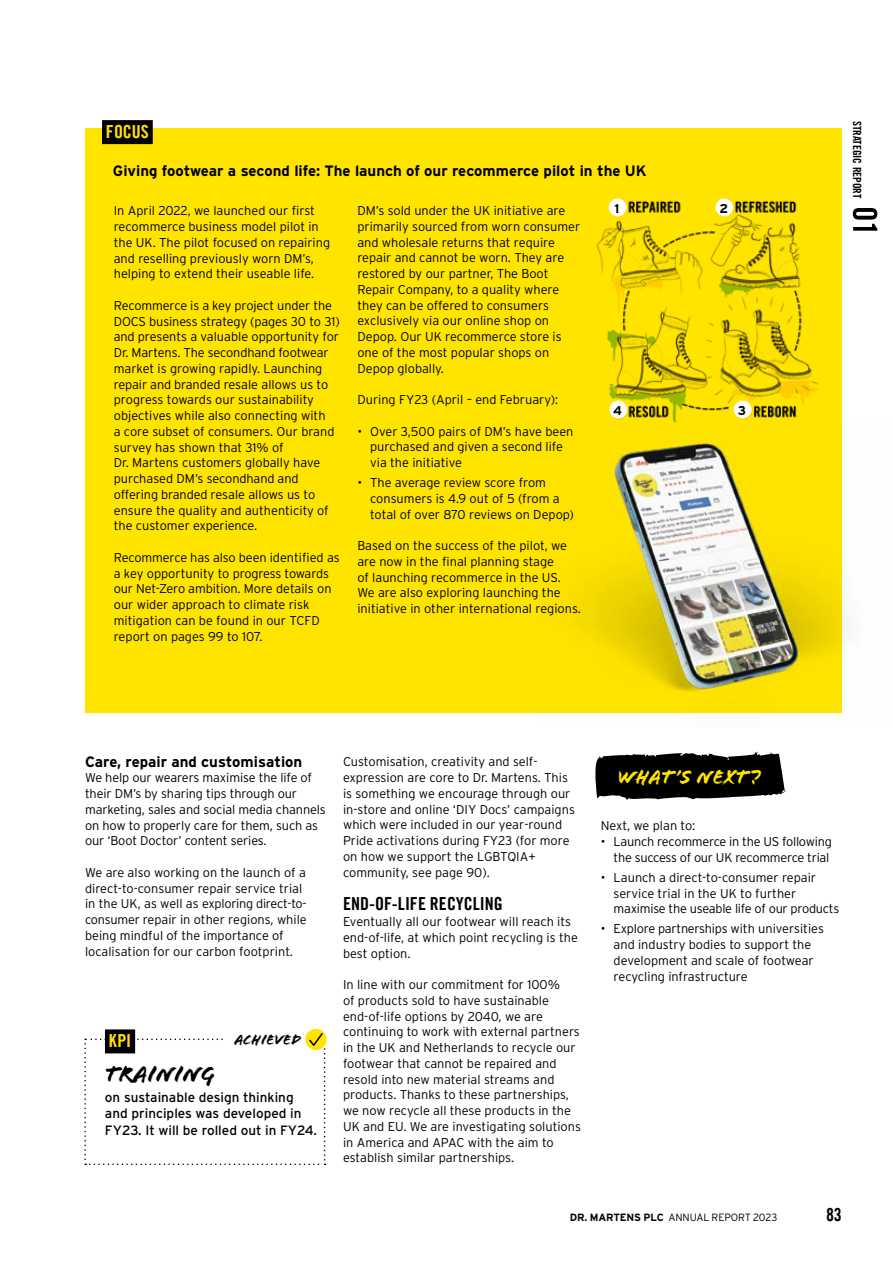
<style>
.page{position:relative;width:893px;height:1263px;background:#fff}
.page>*{position:absolute;margin:0;border:0;box-sizing:border-box;transform-origin:0 0}
.t1{font:24px "Flood Std";color:#000}
.t2{font:21px "Flood Std";color:#ffe400}
.t3{font:18px "Trade Gothic LT Com Bd Cn 20";color:#000}
.t4{font:18px "Trade Gothic LT Com Bd Cn 20";color:#ffe400}
.t5{font:700 15px "Interstate";color:#000}
.t6{font:15px "Flood Std";color:#000}
.t7{font:13.5px/16.5px "Interstate";color:#000}
.t8{font:300 12.75px/15.8px "Interstate";color:#000}
.t9{font:300 12.75px/15.8px "Interstate";letter-spacing:-.02em;color:#000;text-align:right}
.t10{font:700 12.75px "Interstate";color:#000}
.t11{font:11.25px "Trade Gothic LT Com Bd Cn 20";color:#000}
.t12{font:300 10.5px "Interstate";letter-spacing:-.015em;color:#000}
.s1{font-weight:700}
</style>
<div class="page">
<div style="left:85px;top:128px;width:757px;height:585px;background:#ffe400"></div>
<svg style="left:595px;top:751px;width:191px;height:49px;background:#292929"></svg>
<img style="left:584px;top:442px;width:257px;height:250px">
<img style="left:596px;top:199px;width:223px;height:224px">
<div style="left:609px;top:198px;width:18px;height:18px;background:#fff;border-radius:50%"></div>
<div style="left:715px;top:198px;width:18px;height:18px;background:#fff;border-radius:50%"></div>
<div style="left:734px;top:401px;width:18px;height:17px;background:#fff;border-radius:50%"></div>
<div style="left:609px;top:401px;width:18px;height:17px;background:#fff;border-radius:50%"></div>
<div style="left:102px;top:120px;width:51px;height:24px;background:#000"></div>
<div style="left:105px;top:1029px;width:30px;height:24px;background:#000"></div>
<svg style="left:305px;top:1029px;width:22px;height:21px"></svg>
<svg style="left:84px;top:1031px;width:242px;height:134px"></svg>
<svg style="left:853px;top:208px;width:24px;height:23px"></svg>
<h3 class="t4" style="left:106px;top:121px;width:44px">FOCUS</h3>
<p class="t5" style="left:113px;top:162px;width:535px">Giving footwear a second life: The launch of our recommerce pilot in the UK</p>
<p class="t8" style="left:114px;top:203px;width:218px">In April 2022, we launched our first recommerce business model pilot in the UK. The pilot focused on repairing and reselling previously worn DM’s, helping to extend their useable life.</p>
<p class="t8" style="left:114px;top:297px;width:228px">Recommerce is a key project under the DOCS business strategy (pages 30 to 31) and presents a valuable opportunity for Dr. Martens. The secondhand footwear market is growing rapidly. Launching repair and branded resale allows us to progress towards our sustainability objectives while also connecting with<br>a core subset of consumers. Our brand survey has shown that 31% of<br>Dr. Martens customers globally have purchased DM’s secondhand and offering branded resale allows us to ensure the quality and authenticity of the customer experience.</p>
<p class="t8" style="left:114px;top:549px;width:228px">Recommerce has also been identified as a key opportunity to progress towards our Net-Zero ambition. More details on our wider approach to climate risk mitigation can be found in our TCFD report on pages 99 to 107.</p>
<p class="t10" style="left:614px;top:201px;width:6px">1</p>
<p class="t10" style="left:719px;top:201px;width:10px">2</p>
<p class="t8" style="left:357px;top:203px;width:224px">DM’s sold under the UK initiative are primarily sourced from worn consumer and wholesale returns that require repair and cannot be worn. They are restored by our partner, The Boot<br>Repair Company, to a quality where they can be offered to consumers exclusively via our online shop on<br>Depop. Our UK recommerce store is one of the most popular shops on<br>Depop globally.</p>
<p class="t8" style="left:357px;top:392px;width:202px">During FY23 (April – end February):</p>
<p class="t8" style="left:370px;top:423px;width:205px;text-indent:-13px">• Over 3,500 pairs of DM’s have been purchased and given a second life via the initiative</p>
<p class="t8" style="left:370px;top:475px;width:205px;text-indent:-13px">• The average review score from consumers is 4.9 out of 5 (from a total of over 870 reviews on Depop)</p>
<p class="t8" style="left:357px;top:538px;width:225px">Based on the success of the pilot, we are now in the final planning stage<br>of launching recommerce in the US.<br>We are also exploring launching the initiative in other international regions.</p>
<p class="t10" style="left:613px;top:403px;width:10px">4</p>
<p class="t10" style="left:738px;top:403px;width:10px">3</p>
<p class="t11" style="left:864px;top:121px;width:79px;rotate:90deg">STRATEGIC REPORT</p>
<p class="t5" style="left:85px;top:753px;width:219px">Care, repair and customisation</p>
<p class="t8" style="left:85px;top:770px;width:242px">We help our wearers maximise the life of their DM’s by sharing tips through our marketing, sales and social media channels on how to properly care for them, such as our ‘Boot Doctor’ content series.</p>
<p class="t8" style="left:85px;top:864px;width:223px">We are also working on the launch of a direct-to-consumer repair service trial in the UK, as well as exploring direct-to&shy;consumer repair in other regions, while being mindful of the importance of localisation for our carbon footprint.</p>
<h3 class="t4" style="left:109px;top:1030px;width:24px">KPI</h3>
<p class="t6" style="left:235px;top:1031px;width:68px">ACHIEVED</p>
<h1 class="t1" style="left:105px;top:1060px;width:112px">TRAINING</h1>
<p class="t7" style="left:105px;top:1089px;width:214px">on sustainable design thinking and principles was developed in<br>FY23. It will be rolled out in FY24.</p>
<p class="t8" style="left:343px;top:754px;width:233px">Customisation, creativity and self&shy;expression are core to Dr. Martens. This is something we encourage through our in-store and online ‘DIY Docs’ campaigns which were included in our year-round Pride activations during FY23 (for more on how we support the LGBTQIA+ community, see page 90).</p>
<h3 class="t3" style="left:343px;top:893px;width:161px">END-OF-LIFE RECYCLING</h3>
<p class="t8" style="left:343px;top:914px;width:236px">Eventually all our footwear will reach its end-of-life, at which point recycling is the best option.</p>
<p class="t8" style="left:343px;top:977px;width:239px">In line with our commitment for 100%<br>of products sold to have sustainable end-of-life options by 2040, we are continuing to work with external partners in the UK and Netherlands to recycle our footwear that cannot be repaired and resold into new material streams and products. Thanks to these partnerships, we now recycle all these products in the UK and EU. We are investigating solutions in America and APAC with the aim to establish similar partnerships.</p>
<h2 class="t2" style="left:618px;top:765px;width:144px">WHAT’S NEXT?</h2>
<p class="t8" style="left:601px;top:818px;width:96px">Next, we plan to:</p>
<p class="t9" style="left:601px;top:834px;width:232px">• Launch recommerce in the US following the success of our UK recommerce trial</p>
<p class="t8" style="left:614px;top:869px;width:227px;text-indent:-13px">• Launch a direct-to-consumer repair service trial in the UK to further maximise the useable life of our products</p>
<p class="t8" style="left:614px;top:921px;width:212px;text-indent:-13px">• Explore partnerships with universities and industry bodies to support the development and scale of footwear recycling infrastructure</p>
<p class="t12" style="left:570px;top:1211px;width:209px"><span class="s1">DR. MARTENS PLC</span> ANNUAL REPORT 2023</p>
<h3 class="t3" style="left:826px;top:1204px;width:17px">83</h3>
</div>
